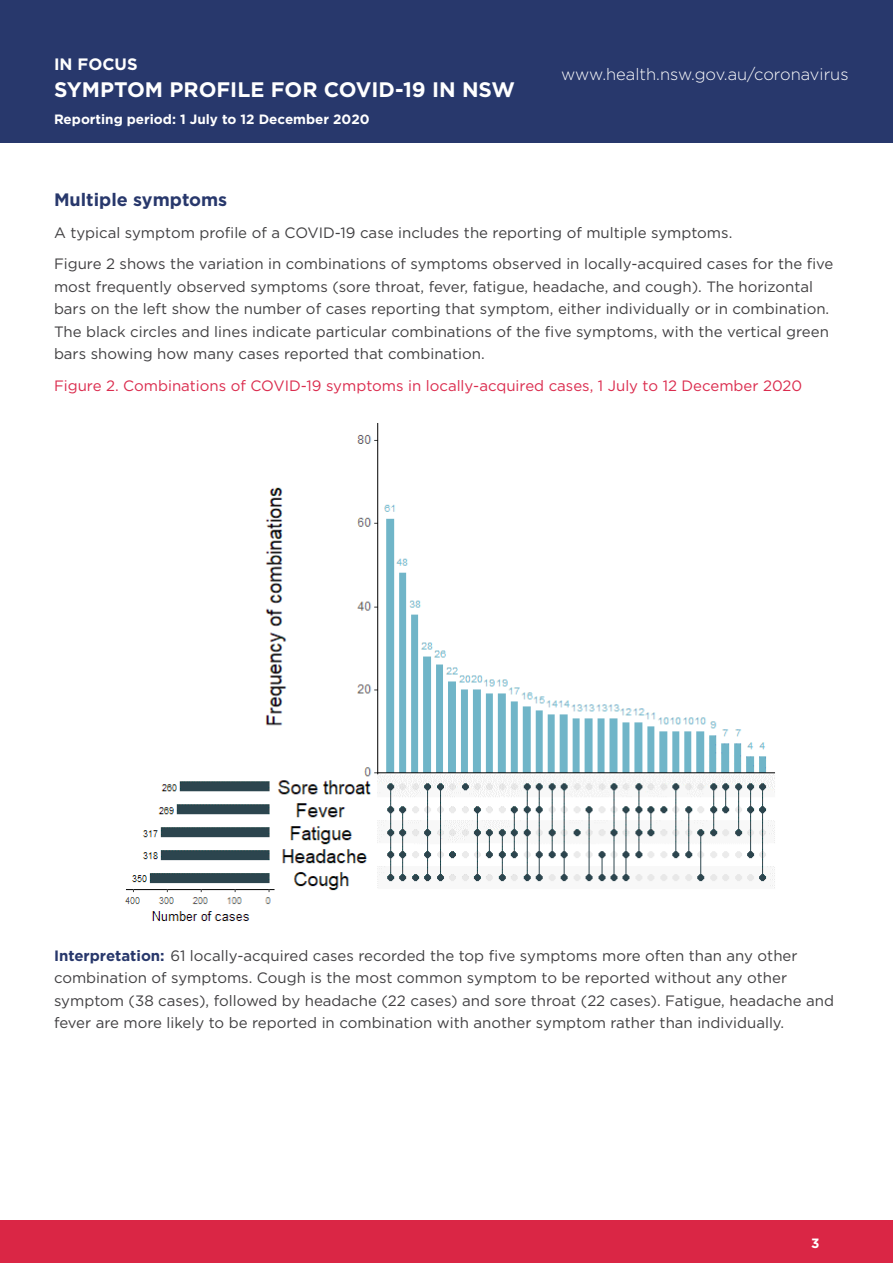
<style>
.page{position:relative;width:893px;height:1263px;background:#fff}
.page>*{position:absolute;margin:0;border:0;box-sizing:border-box;transform-origin:0 0}
.t1{font:700 21px "Gotham";color:#fff}
.t2{font:700 18px "Gotham";color:#28386c}
.t3{font:300 16.5px "Gotham";color:#fff}
.t4{font:700 16.5px "Gotham";color:#fff}
.t5{font:15px/22.5px "Gotham";color:#414042}
.t6{font:15px "Gotham";color:#db2c4e}
.t7{font:700 13.5px "Gotham";color:#fff}
.s1{font-weight:700;color:#28386c}
</style>
<div class="page">
<div style="left:0;top:1220px;width:893px;height:43px;background:#da2645"></div>
<div style="left:0;top:0;width:893px;height:143px;background:#28386c"></div>
<img style="left:125px;top:423px;width:650px;height:498px">
<p class="t4" style="left:54px;top:55px;width:85px">IN FOCUS</p>
<h1 class="t1" style="left:54px;top:77px;width:463px">SYMPTOM PROFILE FOR COVID-19 IN NSW</h1>
<p class="t7" style="left:54px;top:111px;width:317px">Reporting period: 1 July to 12 December 2020</p>
<p class="t3" style="left:561px;top:65px;width:289px">www.health.nsw.gov.au/coronavirus</p>
<p class="t2" style="left:54px;top:189px;width:175px">Multiple symptoms</p>
<p class="t5" style="left:54px;top:217px;width:781px;line-height:31.5px">A typical symptom profile of a COVID-19 case includes the reporting of multiple symptoms.<br>Figure 2 shows the variation in combinations of symptoms observed in locally-acquired cases for the five</p>
<p class="t5" style="left:54px;top:275px;width:777px">most frequently observed symptoms (sore throat, fever, fatigue, headache, and cough). The horizontal bars on the left show the number of cases reporting that symptom, either individually or in combination.<br>The black circles and lines indicate particular combinations of the five symptoms, with the vertical green bars showing how many cases reported that combination.</p>
<p class="t6" style="left:54px;top:377px;width:750px">Figure 2. Combinations of COVID-19 symptoms in locally-acquired cases, 1 July to 12 December 2020</p>
<p class="t5" style="left:54px;top:944px;width:781px"><span class="s1">Interpretation:</span> 61 locally-acquired cases recorded the top five symptoms more often than any other combination of symptoms. Cough is the most common symptom to be reported without any other symptom (38 cases), followed by headache (22 cases) and sore throat (22 cases). Fatigue, headache and fever are more likely to be reported in combination with another symptom rather than individually.</p>
<p class="t7" style="left:811px;top:1235px;width:10px">3</p>
</div>
